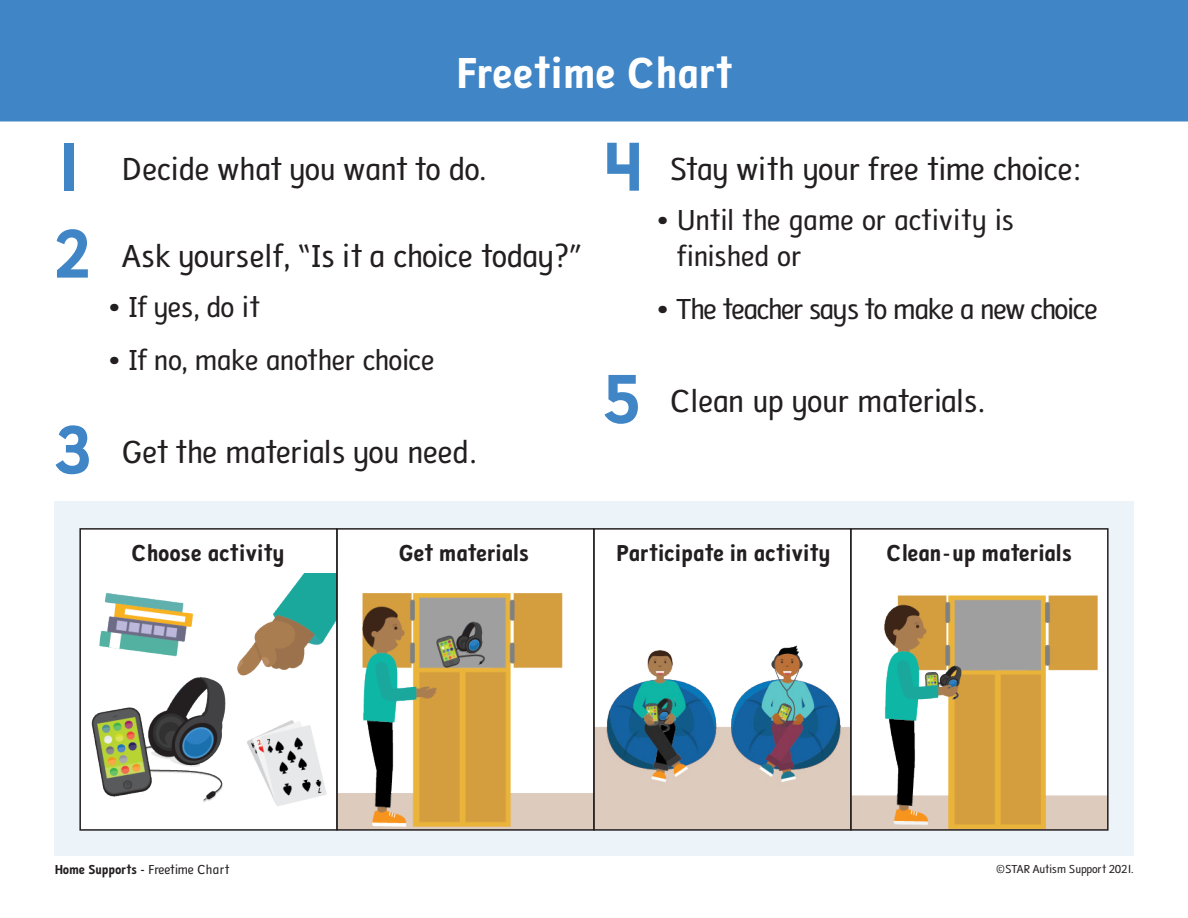
<style>
.page{position:relative;width:1188px;height:918px;background:#fff}
.page>*{position:absolute;margin:0;border:0;box-sizing:border-box;transform-origin:0 0}
.Header-Description{font:45px "Folder Bold Primary";letter-spacing:-.03em;color:#fff}
.t1{font:33px "Folder Reg Primary";letter-spacing:-.04em;color:#231f20}
.t2{font:30px/36px "Folder Reg Primary";letter-spacing:-.02em;color:#231f20}
.t3{font:30px "Folder Reg Primary";letter-spacing:-.045em;color:#231f20}
.t4{font:30px "Folder Reg Primary";letter-spacing:-.07em;color:#231f20}
.Header-Main{font:24px "Folder Bold Primary";letter-spacing:-.03em;color:#231f20}
.t5{font:13.5px "Folder Bold Primary";letter-spacing:-.04em;color:#231f20}
.t6{font:12px "Folder Reg Primary";letter-spacing:-.025em;color:#231f20}
.s1{font-family:"Folder Bold Primary";font-size:72px;color:#4085c6}
.s2{font-family:"Folder Reg Primary"}
</style>
<div class="page">
<div style="left:0;top:0;width:1188px;height:122px;background:#4085c6"></div>
<div style="left:54px;top:501px;width:1080px;height:354px;background:#ecf3f9"></div>
<div style="left:80px;top:529px;width:257px;height:301px;background:#fff"></div>
<img style="left:91px;top:573px;width:244px;height:233px">
<div style="left:79px;top:528px;width:259px;height:303px;border:2px solid #231f20"></div>
<svg style="left:339px;top:531px;width:253px;height:297px;background:#d8cbab"></svg>
<div style="left:336px;top:528px;width:259px;height:303px;border:2px solid #231f20"></div>
<svg style="left:596px;top:531px;width:253px;height:297px;background:#c6cfd3"></svg>
<div style="left:593px;top:528px;width:259px;height:303px;border:2px solid #231f20"></div>
<svg style="left:853px;top:531px;width:253px;height:297px;background:#d8cbab"></svg>
<div style="left:850px;top:528px;width:259px;height:303px;border:2px solid #231f20"></div>
<p class="Header-Description" style="left:456px;top:47px;width:278px">Freetime Chart</p>
<p class="t1" style="left:55px;top:151px;width:434px"><span class="s1">1</span> Decide what you want to do.</p>
<p class="t1" style="left:55px;top:238px;width:530px"><span class="s1">2</span> Ask yourself, “Is it a choice today?”</p>
<p class="t3" style="left:109px;top:290px;width:153px">• If yes, do it</p>
<p class="t3" style="left:109px;top:343px;width:329px">• If no, make another choice</p>
<p class="t1" style="left:55px;top:434px;width:425px"><span class="s1">3</span> Get the materials you need.</p>
<p class="t1" style="left:603px;top:151px;width:481px"><span class="s1">4</span> Stay with your free time choice:</p>
<p class="t2" style="left:677px;top:202px;width:339px;text-indent:-20px">• Until the game or activity is finished or</p>
<p class="t4" style="left:657px;top:292px;width:444px">• The teacher says to make a new choice</p>
<p class="t1" style="left:603px;top:383px;width:385px"><span class="s1">5</span> Clean up your materials.</p>
<p class="Header-Main" style="left:132px;top:539px;width:155px">Choose activity</p>
<p class="Header-Main" style="left:399px;top:539px;width:132px">Get materials</p>
<p class="Header-Main" style="left:616px;top:539px;width:217px">Participate in activity</p>
<p class="Header-Main" style="left:886px;top:539px;width:187px">Clean-up materials</p>
<p class="t5" style="left:55px;top:862px;width:176px">Home Supports - <span class="s2">Freetime Chart</span></p>
<p class="t6" style="left:996px;top:862px;width:139px">©STAR Autism Support 2021.</p>
</div>
